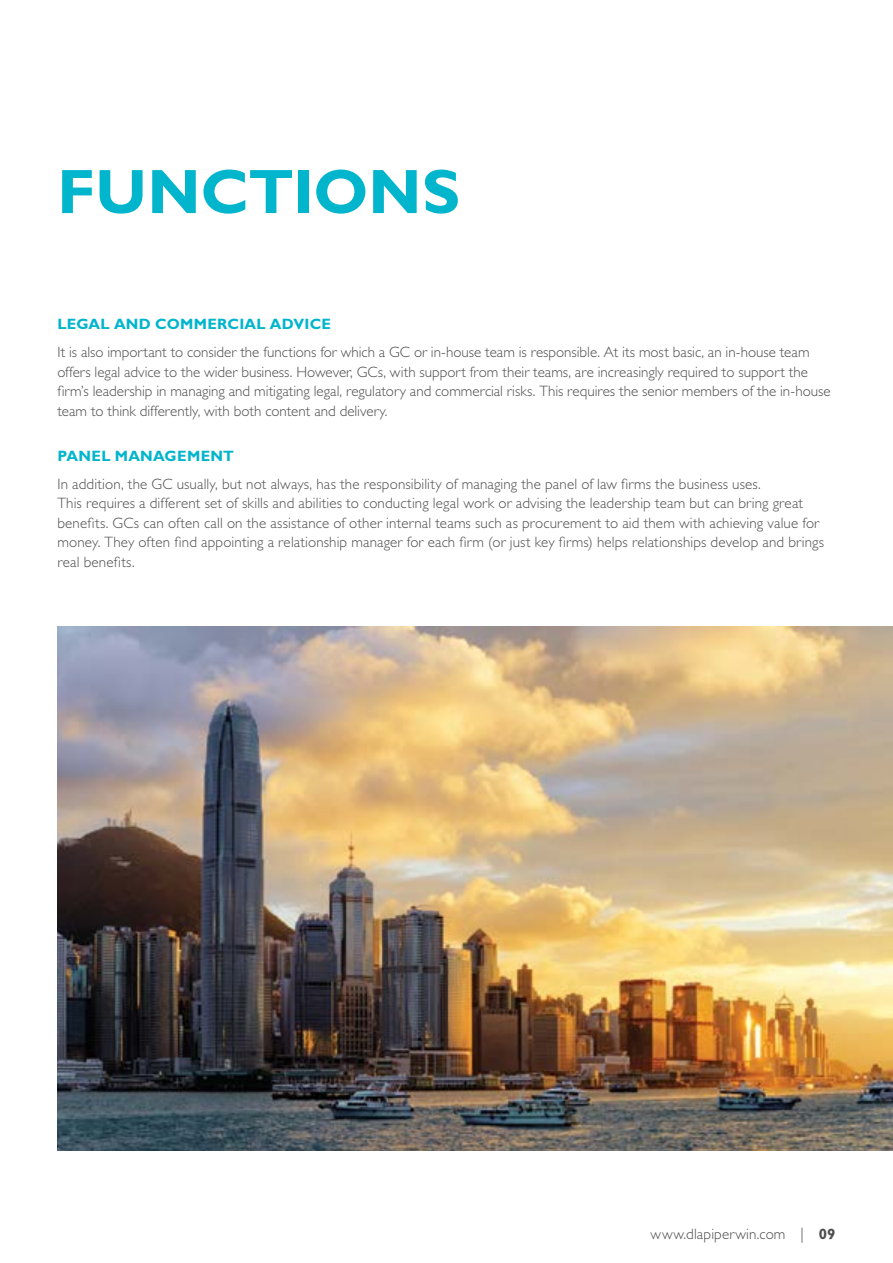
<style>
.page{position:relative;width:893px;height:1263px;background:#fff}
.page>*{position:absolute;margin:0;border:0;box-sizing:border-box;transform-origin:0 0}
.t1{font:700 63px "Gill Sans Std";color:#00b5cc}
.t2{font:300 15px/19.5px "Gill Sans Std";letter-spacing:.005em;color:#4d4d4f}
.t3{font:700 15px "Gill Sans Std";letter-spacing:.025em;color:#00b5cc}
.s1{font-weight:700}
</style>
<div class="page">
<img style="left:57px;top:626px;width:836px;height:524px">
<h1 class="t1" style="left:57px;top:155px;width:46px">FUN</h1>
<h1 class="t1" style="left:200px;top:155px;width:134px">CTIONS</h1>
<p class="t3" style="left:57px;top:315px;width:275px">LEGAL AND COMM ERCIAL ADVICE</p>
<p class="t2" style="left:57px;top:343px;width:775px">It is also important to consider the functions for which a GC or in-house team is responsible. At its most basic, an in-house team offers legal advice to the wider business. However, GCs, with support from their teams, are increasingly required to support the firm’s leadership in managing and mitigating legal, regulatory and commercial risks. This requires the senior members of the in-house team to think differently, with both content and delivery.</p>
<p class="t3" style="left:57px;top:447px;width:173px">PANEL MANAGEMENT</p>
<p class="t2" style="left:57px;top:474px;width:768px">In addition, the GC usually, but not always, has the responsibility of managing the panel of law firms the business uses.<br>This requires a different set of skills and abilities to conducting legal work or advising the leadership team but can bring great benefits. GCs can often call on the assistance of other internal teams such as procurement to aid them with achieving value for money. They often find appointing a relationship manager for each firm (or just key firms) helps relationships develop and brings real benefits.</p>
<p class="t2" style="left:651px;top:1225px;width:186px">www.dlapiperwin.com | <span class="s1">09</span></p>
</div>
